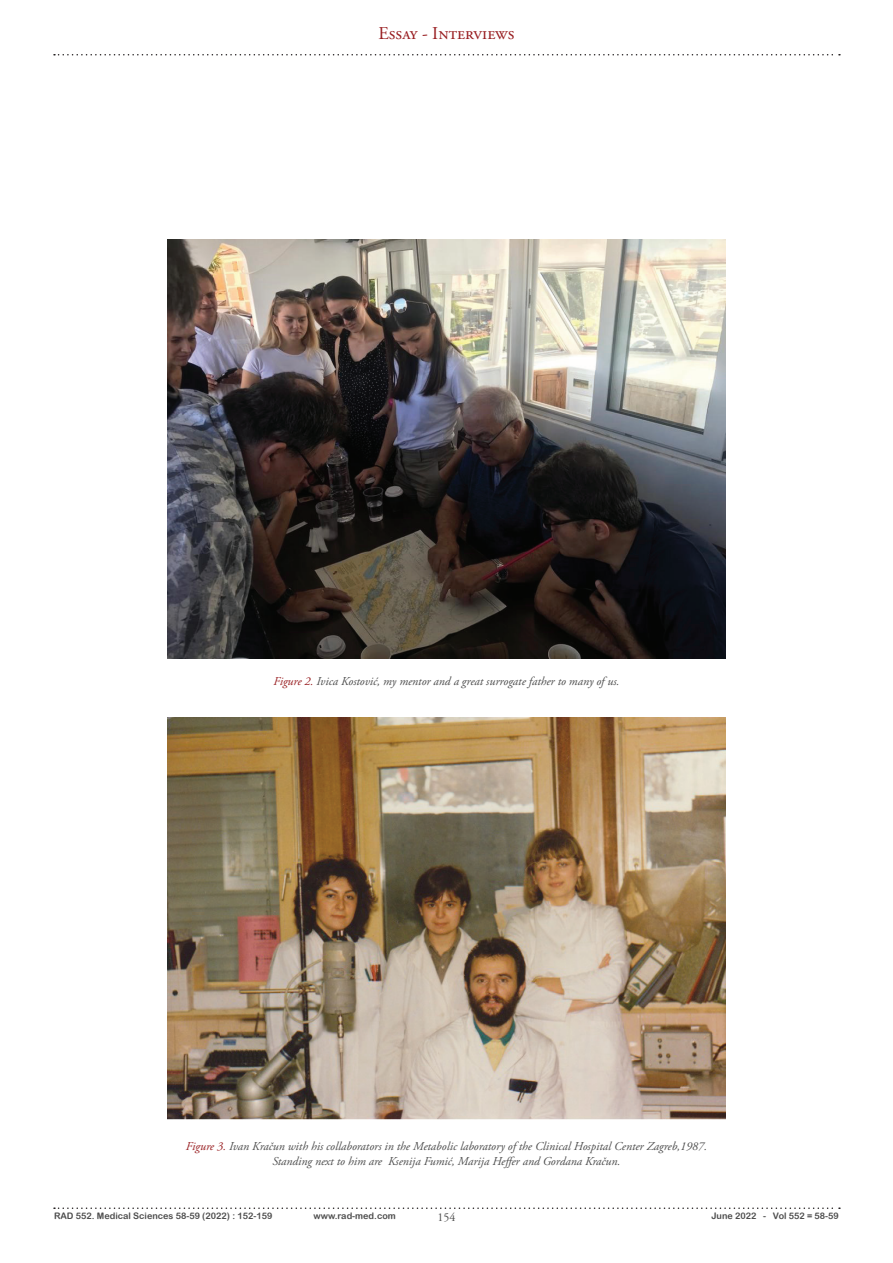
<style>
.page{position:relative;width:893px;height:1263px;background:#fff}
.page>*{position:absolute;margin:0;border:0;box-sizing:border-box;transform-origin:0 0}
.t1{font:18px "Adobe Garamond Pro";color:#981d20}
.t2{font:italic 12px/14.4px "Adobe Garamond Pro";color:#4c4c4c;text-align:center}
.t3{font:12px "Adobe Garamond Pro";color:#4c4c4c}
.t4{font:9px "Arial Rounded MT Bold";color:#4c4c4c}
.s1{color:#981d20}
</style>
<div class="page">
<svg style="left:54px;top:54px;width:786px;height:2px"></svg>
<svg style="left:54px;top:1207px;width:786px;height:2px"></svg>
<img style="left:167px;top:239px;width:559px;height:420px">
<img style="left:167px;top:717px;width:558px;height:403px">
<h1 class="t1" style="left:378px;top:23px;width:138px">Essay - Interviews</h1>
<p class="t2" style="left:273px;top:675px;width:348px"><span class="s1">Figure 2.</span> Ivica Kostović, my mentor and a great surrogate father to many of us.</p>
<p class="t2" style="left:186px;top:1139px;width:523px"><span class="s1">Figure 3.</span> Ivan Kračun with his collaborators in the Metabolic laboratory of the Clinical Hospital Center Zagreb,1987.<br>Standing next to him are Ksenija Fumić, Marija Heffer and Gordana Kračun.</p>
<p class="t4" style="left:54px;top:1210px;width:220px">RAD 552. Medical Sciences 58-59 (2022) : 152-159</p>
<p class="t4" style="left:314px;top:1210px;width:84px">www.rad-med.com</p>
<p class="t3" style="left:437px;top:1210px;width:19px">154</p>
<p class="t4" style="left:711px;top:1210px;width:129px">June 2022 - Vol 552 = 58-59</p>
</div>
